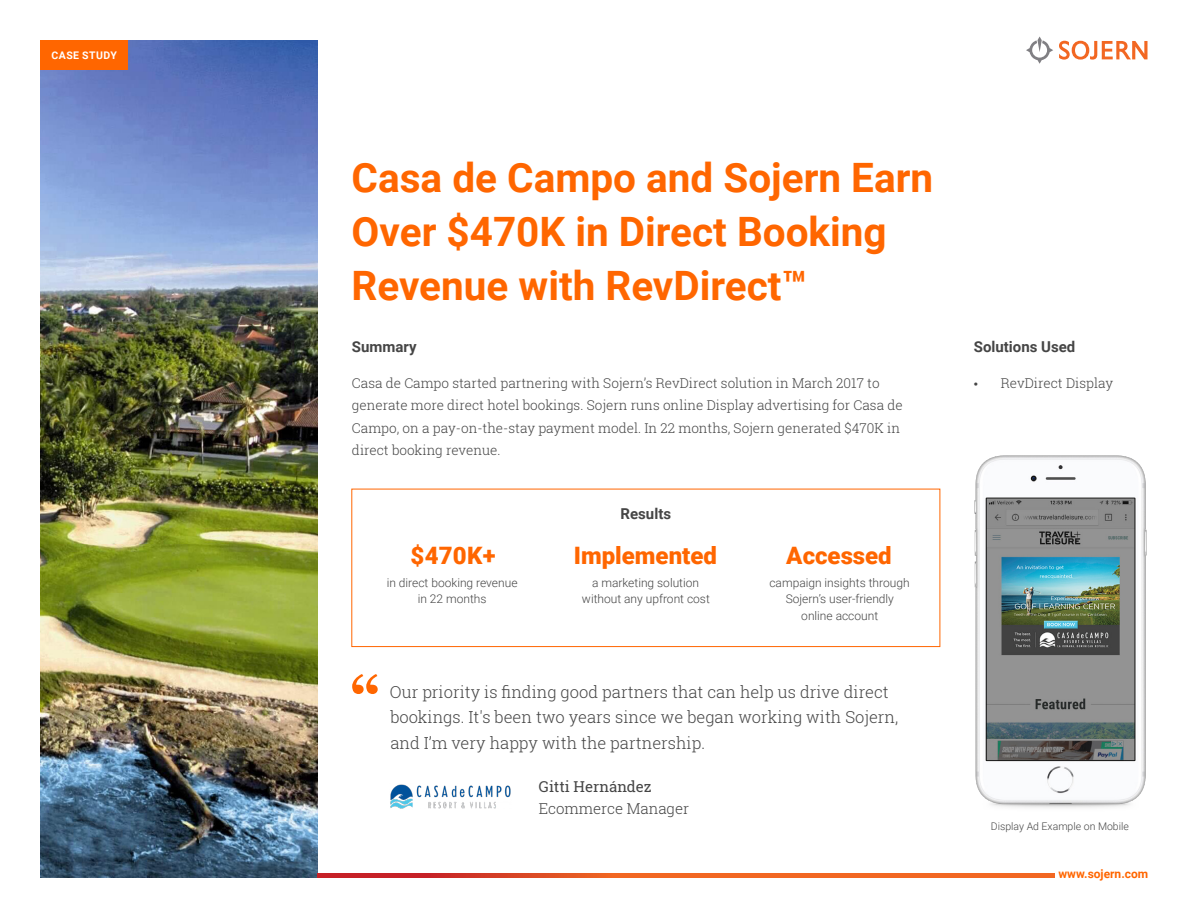
<style>
.page{position:relative;width:1188px;height:918px;background:#fff}
.page>*{position:absolute;margin:0;border:0;box-sizing:border-box;transform-origin:0 0}
.t1{font:700 58.5px "Georgia";color:#f60}
.t2{font:700 40.5px/54px "Roboto";color:#f60}
.t3{font:900 24px "Roboto";color:#f60}
.t4{font:300 16.5px/25.5px "Roboto Slab";color:#454545}
.t5{font:700 15px "Roboto";color:#454545}
.t6{font:300 15px "Roboto Slab";color:#454545}
.t7{font:15px "Roboto Slab";color:#454545}
.t8{font:300 13.5px/22.5px "Roboto Slab";color:#454545}
.t9{font:300 12px/16.5px "Roboto";color:#464646;text-align:center}
.t10{font:300 12px/16.5px "Roboto";color:#454545;text-align:center}
.t11{font:700 12px "Roboto";color:#f60}
.t12{font:300 10.5px "Roboto";color:#454545}
.t13{font:700 10.5px "Roboto";letter-spacing:.045em;color:#fff}
.s1{font-family:"Myriad Pro";font-weight:400;font-size:15px}
</style>
<div class="page">
<img style="left:40px;top:40px;width:278px;height:838px">
<svg style="left:1059px;top:41px;width:88px;height:19px"></svg>
<svg style="left:1026px;top:37px;width:27px;height:27px"></svg>
<img style="left:974px;top:455px;width:173px;height:353px">
<div style="left:352px;top:489px;width:588px;height:158px;border:1px solid #f60"></div>
<img style="left:390px;top:784px;width:121px;height:25px">
<svg style="left:318px;top:874px;width:736px;height:4px;background:#e55423"></svg>
<div style="left:40px;top:40px;width:88px;height:30px;background:#f60"></div>
<p class="t13" style="left:51px;top:48px;width:67px">CASE STUDY</p>
<h2 class="t2" style="left:352px;top:149px;width:583px">Casa de Campo and Sojern Earn<br>Over $470K in Direct Booking<br>Revenue with RevDirect™</h2>
<p class="t5" style="left:352px;top:336px;width:66px">Summary</p>
<p class="t8" style="left:352px;top:371px;width:552px">Casa de Campo started partnering with Sojern’s RevDirect solution in March 2017 to generate more direct hotel bookings. Sojern runs online Display advertising for Casa de Campo, on a pay-on-the-stay payment model. In 22 months, Sojern generated $470K in direct booking revenue.</p>
<h3 class="t3" style="left:411px;top:538px;width:87px">$470K+</h3>
<p class="t9" style="left:387px;top:574px;width:132px">in direct booking revenue in 22 months</p>
<p class="t5" style="left:621px;top:504px;width:52px">Results</p>
<h3 class="t3" style="left:574px;top:538px;width:145px">Implemented</h3>
<p class="t10" style="left:582px;top:574px;width:129px">a marketing solution without any upfront cost</p>
<h3 class="t3" style="left:786px;top:538px;width:107px">Accessed</h3>
<p class="t9" style="left:769px;top:574px;width:142px">campaign insights through<br>Sojern’s user-friendly online account</p>
<h1 class="t1" style="left:350px;top:653px;width:32px">“</h1>
<p class="t4" style="left:390px;top:679px;width:510px">Our priority is finding good partners that can help us drive direct bookings. It's been two years since we began working with Sojern, and I’m very happy with the partnership.</p>
<p class="t7" style="left:539px;top:776px;width:115px">Gitti Hernández</p>
<p class="t6" style="left:539px;top:798px;width:152px">Ecommerce Manager</p>
<p class="t5" style="left:974px;top:336px;width:103px">Solutions Used</p>
<p class="t8" style="left:974px;top:371px;width:141px"><span class="s1">•</span> RevDirect Display</p>
<p class="t12" style="left:991px;top:819px;width:140px">Display Ad Example on Mobile</p>
<p class="t11" style="left:1058px;top:866px;width:91px">www.sojern.com</p>
</div>
